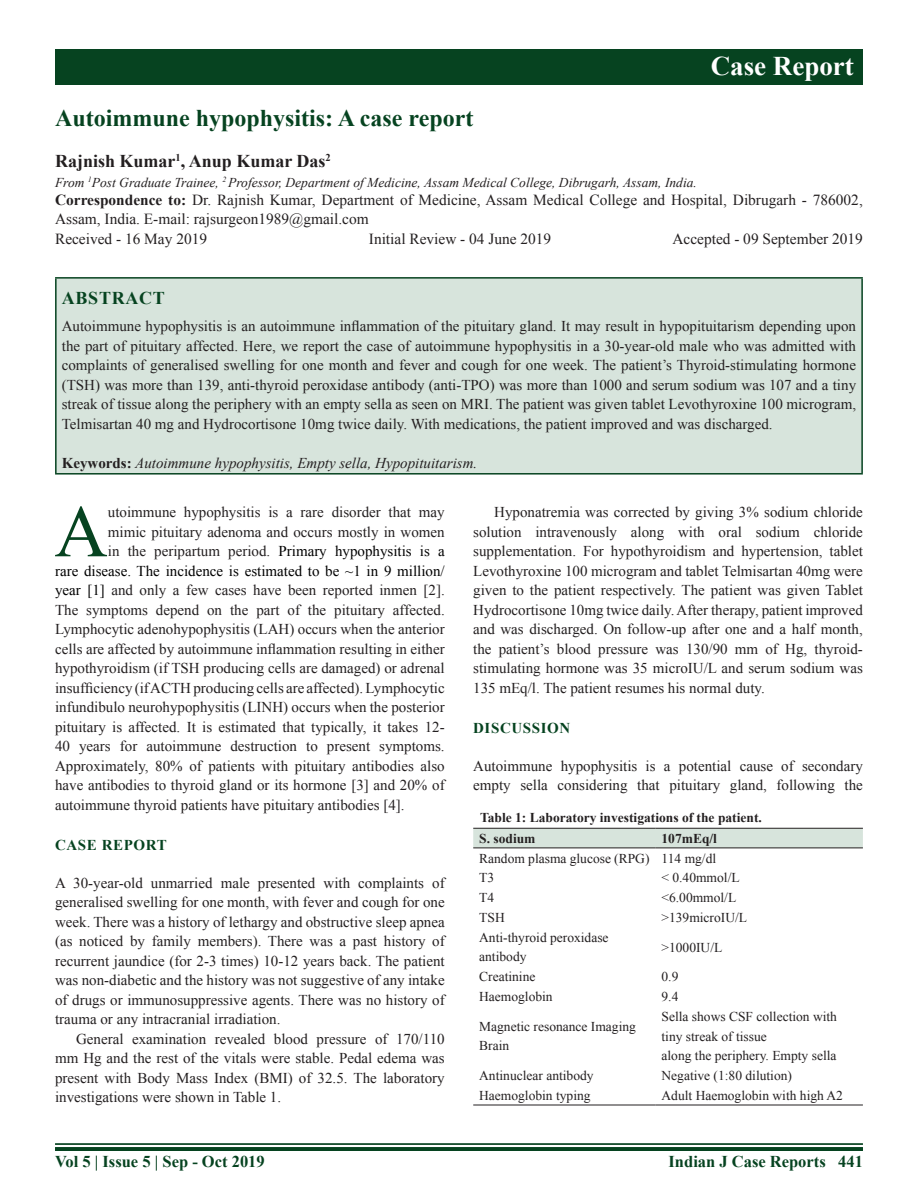
<style>
.page{position:relative;width:918px;height:1188px;background:#fff}
.page>*{position:absolute;margin:0;border:0;box-sizing:border-box;transform-origin:0 0}
.text-drop{font:73.95px "Times New Roman";color:#064320}
.t1{font:700 27px "Times New Roman";color:#fff}
.Article-title{font:700 24px "Times New Roman";color:#064320}
.Authors{font:700 18px "Times New Roman";color:#231f20}
.Abstract-Head{font:700 18px "Times New Roman";letter-spacing:.04em;color:#064320}
.t2{font:700 16.5px "Times New Roman";color:#064320}
.Correspondence{font:15.3px/18.5px "Times New Roman";color:#231f20}
.dates{font:15.3px "Times New Roman";color:#231f20}
.text-drop-2{font:15px "Times New Roman";color:#231f20}
.text{font:15px/19.5px "Times New Roman";color:#231f20;text-align:justify}
.Abstract-Text{font:15px/19.5px "Times New Roman";color:#231f20;text-align:justify}
.text-first{font:15px/19.5px "Times New Roman";color:#231f20;text-align:justify}
.Key_words{font:italic 15px "Times New Roman";color:#231f20}
.text-drop-3{font:15px "Times New Roman";color:#000}
.Heading1{font:700 15px "Times New Roman";letter-spacing:.04em;color:#064320}
.tbody{font:13.5px/19.5px "Times New Roman";color:#231f20}
.AuthorAffiliatio{font:italic 13.5px "Times New Roman";color:#231f20}
.tcaption{font:700 13.5px "Times New Roman";color:#231f20}
.thead{font:700 13.5px "Times New Roman";color:#231f20}
.s1{font-weight:700}
.s2{font-weight:700;font-style:normal}
.s3{color:#000}
</style>
<div class="page">
<div style="left:55px;top:50px;width:808px;height:35px;background:#064320"></div>
<hr style="left:55px;top:1147px;width:808px;height:4px;background:#064320">
<hr style="left:55px;top:1143px;width:808px;height:2px;background:#064320">
<div style="left:56px;top:278px;width:806px;height:196px;background:#d7e4dc"></div>
<hr style="left:55px;top:279px;width:2px;height:194px;background:#064320">
<hr style="left:55px;top:277px;width:808px;height:2px;background:#064320">
<hr style="left:861px;top:279px;width:2px;height:194px;background:#064320">
<hr style="left:55px;top:473px;width:808px;height:2px;background:#064320">
<div style="left:473px;top:829px;width:390px;height:19px;background:#d7e4dc"></div>
<hr style="left:473px;top:1105px;width:183px;height:1px;background:#231f20">
<hr style="left:656px;top:1105px;width:207px;height:1px;background:#231f20">
<hr style="left:473px;top:828px;width:183px;height:1px;background:#231f20">
<hr style="left:656px;top:828px;width:207px;height:1px;background:#231f20">
<hr style="left:473px;top:848px;width:183px;height:1px;background:#231f20">
<hr style="left:656px;top:848px;width:207px;height:1px;background:#231f20">
<h2 class="t1" style="left:711px;top:47px;width:145px">Case Report</h2>
<p class="Article-title" style="left:55px;top:101px;width:420px">Autoimmune hypophysitis: A case report</p>
<p class="Authors" style="left:55px;top:148px;width:277px">Rajnish Kumar<sup>1</sup>, Anup Kumar Das<sup>2</sup></p>
<p class="AuthorAffiliatio" style="left:55px;top:173px;width:643px">From <sup>1</sup>Post Graduate Trainee, <sup>2</sup> Professor, Department of Medicine, Assam Medical College, Dibrugarh, Assam, India.</p>
<p class="Correspondence" style="left:55px;top:191px;width:809px"><span class="s1">Correspondence to:</span> Dr. Rajnish Kumar, Department of Medicine, Assam Medical College and Hospital, Dibrugarh - 786002,<br>Assam, India. E-mail: rajsurgeon1989@gmail.com</p>
<p class="dates" style="left:55px;top:229px;width:154px">Received - 16 May 2019</p>
<p class="dates" style="left:369px;top:229px;width:184px">Initial Review - 04 June 2019</p>
<p class="dates" style="left:672px;top:229px;width:192px">Accepted - 09 September 2019</p>
<p class="Abstract-Head" style="left:62px;top:285px;width:105px">ABSTRACT</p>
<p class="Abstract-Text" style="left:62px;top:316px;width:796px">Autoimmune hypophysitis is an autoimmune inflammation of the pituitary gland. It may result in hypopituitarism depending upon the part of pituitary affected. Here, we report the case of autoimmune hypophysitis in a 30-year-old male who was admitted with complaints of generalised swelling for one month and fever and cough for one week. The patient’s Thyroid-stimulating hormone (TSH) was more than 139, anti-thyroid peroxidase antibody (anti-TPO) was more than 1000 and serum sodium was 107 and a tiny streak of tissue along the periphery with an empty sella as seen on MRI. The patient was given tablet Levothyroxine 100 microgram, Telmisartan 40 mg and Hydrocortisone 10mg twice daily. With medications, the patient improved and was discharged.</p>
<p class="Key_words" style="left:62px;top:452px;width:417px"><span class="s2">Keywords:</span> Autoimmune hypophysitis, Empty sella, Hypopituitarism.</p>
<p class="text-drop" style="left:55px;top:482px;width:55px">A</p>
<p class="text-drop-2" style="left:108px;top:502px;width:338px">utoimmune hypophysitis is a rare disorder that may</p>
<p class="text" style="left:473px;top:502px;width:391px;text-indent:21px">Hyponatremia was corrected by giving 3% sodium chloride solution intravenously along with oral sodium chloride supplementation. For hypothyroidism and hypertension, tablet Levothyroxine 100 microgram and tablet Telmisartan 40mg were given to the patient respectively. The patient was given Tablet Hydrocortisone 10mg twice daily. After therapy, patient improved and was discharged. On follow-up after one and a half month, the patient’s blood pressure was 130/90 mm of Hg, thyroid&shy;stimulating hormone was 35 microIU/L and serum sodium was 135 mEq/l. The patient resumes his normal duty.</p>
<p class="Heading1" style="left:473px;top:718px;width:99px">DISCUSSION</p>
<p class="text-first" style="left:473px;top:756px;width:391px">Autoimmune hypophysitis is a potential cause of secondary empty sella considering that pituitary gland, following the</p>
<p class="tcaption" style="left:480px;top:808px;width:283px">Table 1: Laboratory investigations of the patient.</p>
<p class="thead" style="left:479px;top:829px;width:58px">S. sodium</p>
<p class="thead" style="left:662px;top:829px;width:57px">107mEq/l</p>
<p class="tbody" style="left:479px;top:848px;width:172px">Random plasma glucose (RPG)</p>
<p class="tbody" style="left:662px;top:848px;width:56px">114 mg/dl</p>
<p class="tbody" style="left:479px;top:868px;width:16px">T3</p>
<p class="tbody" style="left:662px;top:868px;width:80px">&lt; 0.40mmol/L</p>
<p class="tbody" style="left:479px;top:888px;width:16px">T4</p>
<p class="tbody" style="left:662px;top:888px;width:76px">&lt;6.00mmol/L</p>
<p class="tbody" style="left:479px;top:908px;width:27px">TSH</p>
<p class="tbody" style="left:662px;top:908px;width:87px">&gt;139microIU/L</p>
<p class="tbody" style="left:479px;top:927px;width:131px">Anti-thyroid peroxidase antibody</p>
<p class="tbody" style="left:662px;top:937px;width:62px">&gt;1000IU/L</p>
<p class="tbody" style="left:479px;top:967px;width:58px">Creatinine</p>
<p class="tbody" style="left:662px;top:967px;width:18px">0.9</p>
<p class="tbody" style="left:479px;top:987px;width:75px">Haemoglobin</p>
<p class="tbody" style="left:662px;top:987px;width:18px">9.4</p>
<p class="tbody" style="left:479px;top:1016px;width:158px">Magnetic resonance Imaging<br>Brain</p>
<p class="tbody" style="left:662px;top:1007px;width:177px">Sella shows CSF collection with tiny streak of tissue</p>
<p class="tbody" style="left:662px;top:1046px;width:176px">along the periphery. Empty sella</p>
<p class="tbody" style="left:479px;top:1065px;width:116px">Antinuclear antibody</p>
<p class="tbody" style="left:662px;top:1065px;width:132px">Negative (1:80 dilution)</p>
<p class="tbody" style="left:479px;top:1085px;width:113px">Haemoglobin typing</p>
<p class="tbody" style="left:662px;top:1085px;width:183px">Adult Haemoglobin with high A2</p>
<p class="text-drop-2" style="left:108px;top:522px;width:338px">mimic pituitary adenoma and occurs mostly in women</p>
<p class="text-drop-2" style="left:108px;top:541px;width:338px">in the peripartum period. <span class="s3">Primary hypophysitis is a</span></p>
<p class="text-drop-3" style="left:55px;top:561px;width:391px">rare disease. The incidence is estimated to be ~1 in 9 million/</p>
<p class="text-drop-2" style="left:55px;top:580px;width:391px"><span class="s3">year [1]</span> and only a few cases have been reported inmen [2].</p>
<p class="text-drop-2" style="left:55px;top:600px;width:391px">The symptoms depend on the part of the pituitary affected.</p>
<p class="text-drop-2" style="left:55px;top:619px;width:391px">Lymphocytic adenohypophysitis (LAH) occurs when the anterior</p>
<p class="text-drop-2" style="left:55px;top:639px;width:391px">cells are affected by autoimmune inflammation resulting in either</p>
<p class="text-drop-2" style="left:55px;top:658px;width:391px">hypothyroidism (if TSH producing cells are damaged) or adrenal</p>
<p class="text-drop-2" style="left:55px;top:678px;width:391px">insufficiency (if ACTH producing cells are affected). Lymphocytic</p>
<p class="text-drop-2" style="left:55px;top:697px;width:391px">infundibulo neurohypophysitis (LINH) occurs when the posterior</p>
<p class="text-drop-2" style="left:55px;top:717px;width:391px">pituitary is affected. It is estimated that typically, it takes 12-</p>
<p class="text-drop-2" style="left:55px;top:736px;width:391px">40 years for autoimmune destruction to present symptoms.</p>
<p class="text-drop-2" style="left:55px;top:756px;width:391px">Approximately, 80% of patients with pituitary antibodies also</p>
<p class="text-drop-2" style="left:55px;top:775px;width:391px">have antibodies to thyroid gland or its hormone [3] and 20% of</p>
<p class="text-drop-2" style="left:55px;top:795px;width:351px">autoimmune thyroid patients have pituitary antibodies [4].</p>
<p class="Heading1" style="left:55px;top:835px;width:113px">CASE REPORT</p>
<p class="text-first" style="left:55px;top:873px;width:391px">A 30-year-old unmarried male presented with complaints of generalised swelling for one month, with fever and cough for one week. There was a history of lethargy and obstructive sleep apnea (as noticed by family members). There was a past history of recurrent jaundice (for 2-3 times) 10-12 years back. The patient was non-diabetic and the history was not suggestive of any intake of drugs or immunosuppressive agents. There was no history of trauma or any intracranial irradiation.</p>
<p class="text" style="left:55px;top:1029px;width:391px;text-indent:21px">General examination revealed blood pressure of 170/110 mm Hg and the rest of the vitals were stable. Pedal edema was present with Body Mass Index (BMI) of 32.5. The laboratory investigations were shown in Table 1.</p>
<p class="t2" style="left:55px;top:1150px;width:211px">Vol 5 | Issue 5 | Sep - Oct 2019</p>
<p class="t2" style="left:669px;top:1150px;width:196px">Indian J Case Reports 441</p>
</div>
